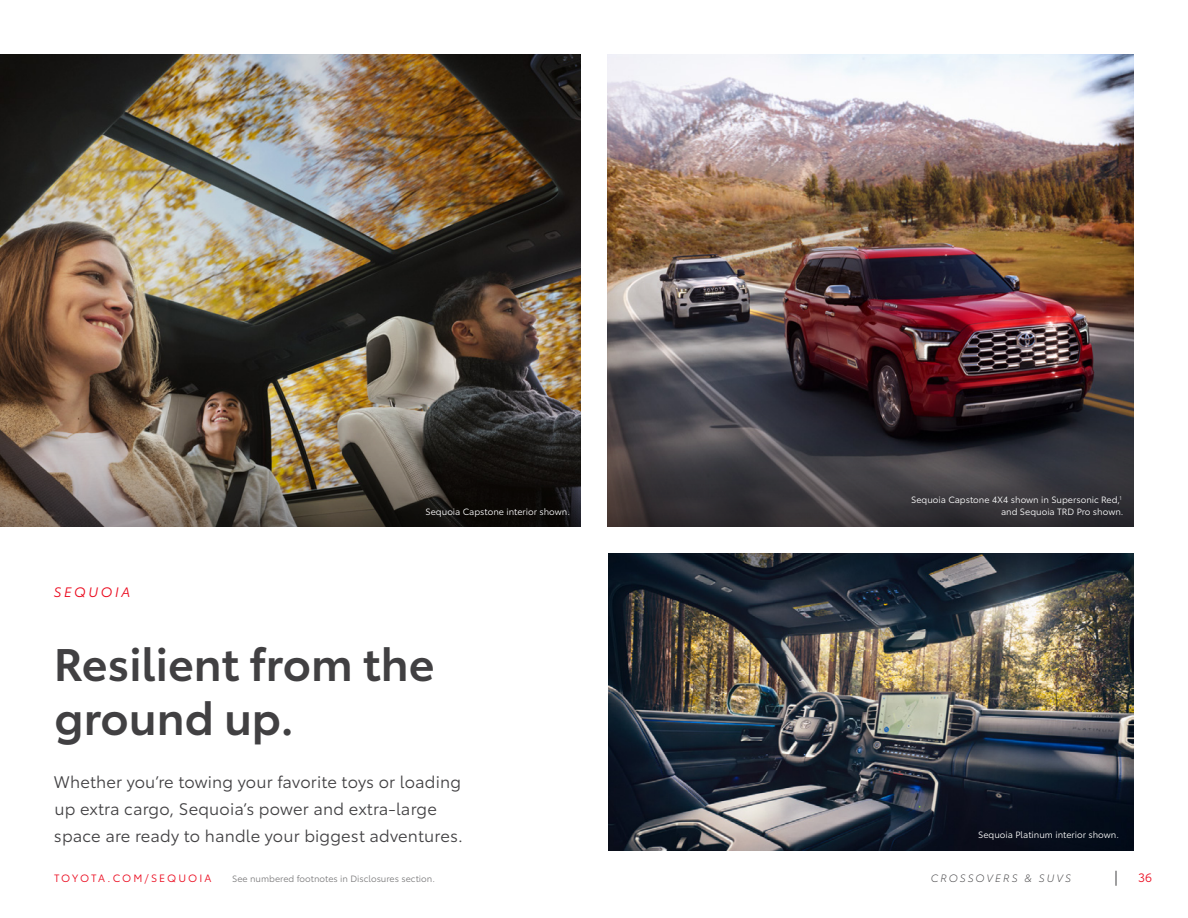
<style>
.page{position:relative;width:1188px;height:918px;background:#fff}
.page>*{position:absolute;margin:0;border:0;box-sizing:border-box;transform-origin:0 0}
.t1{font:600 45px/54px "Toyota Type";color:#414042}
.t2{font:16.5px/27px "Toyota Type";letter-spacing:.01em;color:#414042}
.t3{font:italic 13.5px "Toyota Type";letter-spacing:.2em;color:#eb0a1e}
.t4{font:12px "Toyota Type";color:#eb0a1e}
.t5{font:10.5px "Toyota Type";letter-spacing:.18em;color:#eb0a1e}
.t6{font:italic 300 10.5px "Toyota Type";letter-spacing:.2em;color:#414042}
.t7{font:9px/11.2px "Toyota Type";color:#fff;text-align:right}
.t8{font:9px "Toyota Type";color:#414042}
</style>
<div class="page">
<img style="left:0;top:54px;width:580px;height:261px">
<img style="left:608px;top:54px;width:526px;height:310px">
<img style="left:608px;top:554px;width:526px;height:296px">
<img style="left:0;top:315px;width:580px;height:211px">
<svg style="left:608px;top:364px;width:526px;height:162px;background:#383137"></svg>
<svg style="left:1116px;top:871px;width:1px;height:15px"></svg>
<p class="t3" style="left:54px;top:582px;width:78px">SEQUOIA</p>
<p class="t7" style="left:426px;top:505px;width:146px">Sequoia Capstone interior shown.</p>
<p class="t7" style="left:911px;top:494px;width:214px">Sequoia Capstone 4X4 shown in Supersonic Red,<sup>1 </sup>and Sequoia TRD Pro shown.</p>
<h1 class="t1" style="left:54px;top:634px;width:382px">Resilient from the ground up.</h1>
<p class="t2" style="left:54px;top:768px;width:411px">Whether you’re towing your favorite toys or loading up extra cargo, Sequoia’s power and extra-large space are ready to handle your biggest adventures.</p>
<p class="t7" style="left:978px;top:828px;width:142px">Sequoia Platinum interior shown.</p>
<p class="t8" style="left:232px;top:872px;width:204px">See numbered footnotes in Disclosures section.</p>
<p class="t4" style="left:1138px;top:869px;width:15px">36</p>
<p class="t5" style="left:54px;top:870px;width:159px">TOYOTA.COM/SEQUOIA</p>
<p class="t6" style="left:931px;top:870px;width:142px">CROSSOVERS &amp; SUVS</p>
</div>
